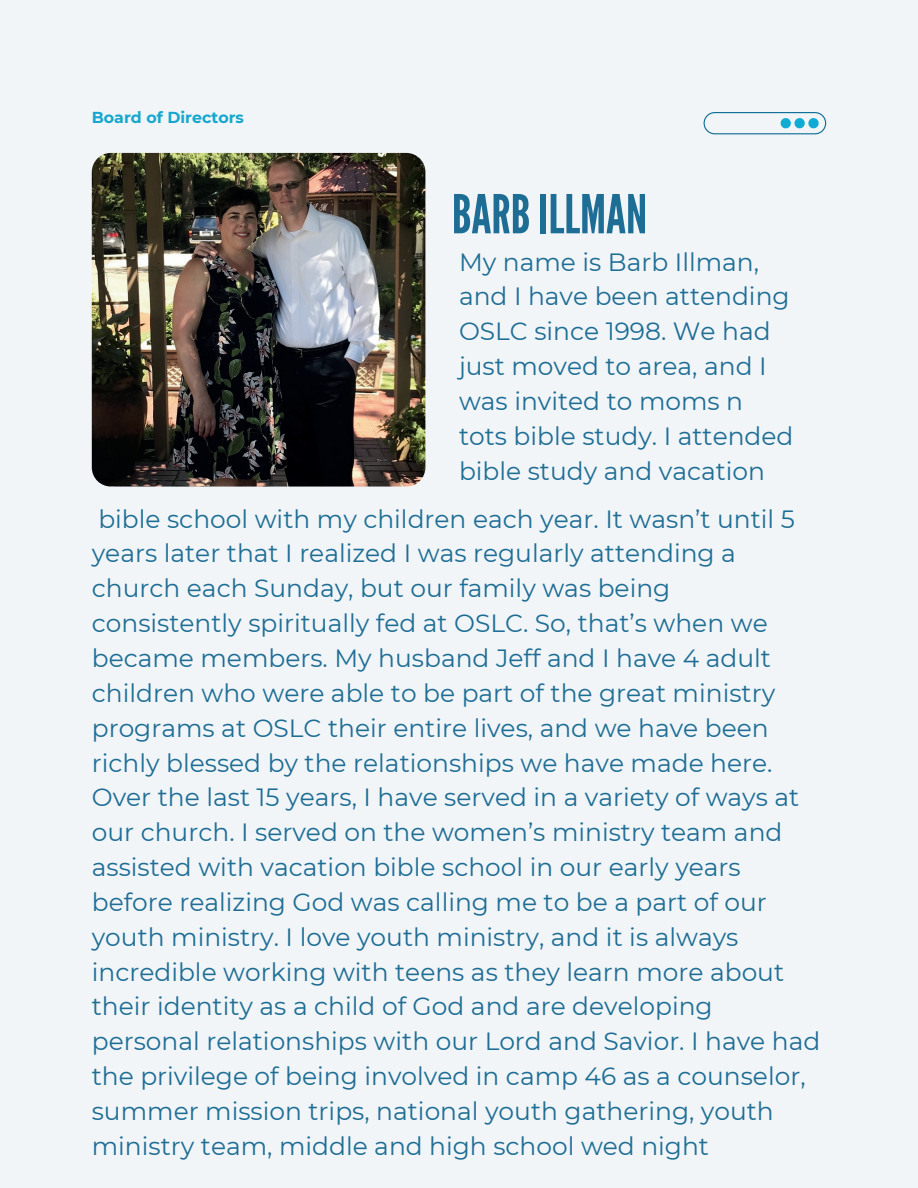
<style>
.page{position:relative;width:918px;height:1188px;background:#f1f5f7}
.page>*{position:absolute;margin:0;border:0;box-sizing:border-box;transform-origin:0 0}
.t1{font:53.55px "League Gothic";color:#1e6d95}
.t2{font:24.9px/34.8px "Montserrat";color:#1e6d95}
.t3{font:700 15.9px "Montserrat";color:#17a7ce}
</style>
<div class="page">
<svg style="left:704px;top:112px;width:122px;height:22px"></svg>
<img style="left:92px;top:153px;width:333px;height:334px">
<p class="t3" style="left:92px;top:106px;width:154px">Board of Directors</p>
<h1 class="t1" style="left:452px;top:182px;width:197px">BARB ILLMAN</h1>
<p class="t2" style="left:459px;top:243px;width:336px">My name is Barb Illman, and I have been attending<br>OSLC since 1998. We had just moved to area, and I was invited to moms n tots bible study. I attended bible study and vacation</p>
<p class="t2" style="left:92px;top:500px;width:730px">bible school with my children each year. It wasn’t until 5 years later that I realized I was regularly attending a church each Sunday, but our family was being consistently spiritually fed at OSLC. So, that’s when we became members. My husband Jeff and I have 4 adult children who were able to be part of the great ministry programs at OSLC their entire lives, and we have been richly blessed by the relationships we have made here.<br>Over the last 15 years, I have served in a variety of ways at our church. I served on the women’s ministry team and assisted with vacation bible school in our early years before realizing God was calling me to be a part of our youth ministry. I love youth ministry, and it is always incredible working with teens as they learn more about their identity as a child of God and are developing personal relationships with our Lord and Savior. I have had the privilege of being involved in camp 46 as a counselor, summer mission trips, national youth gathering, youth ministry team, middle and high school wed night</p>
</div>
